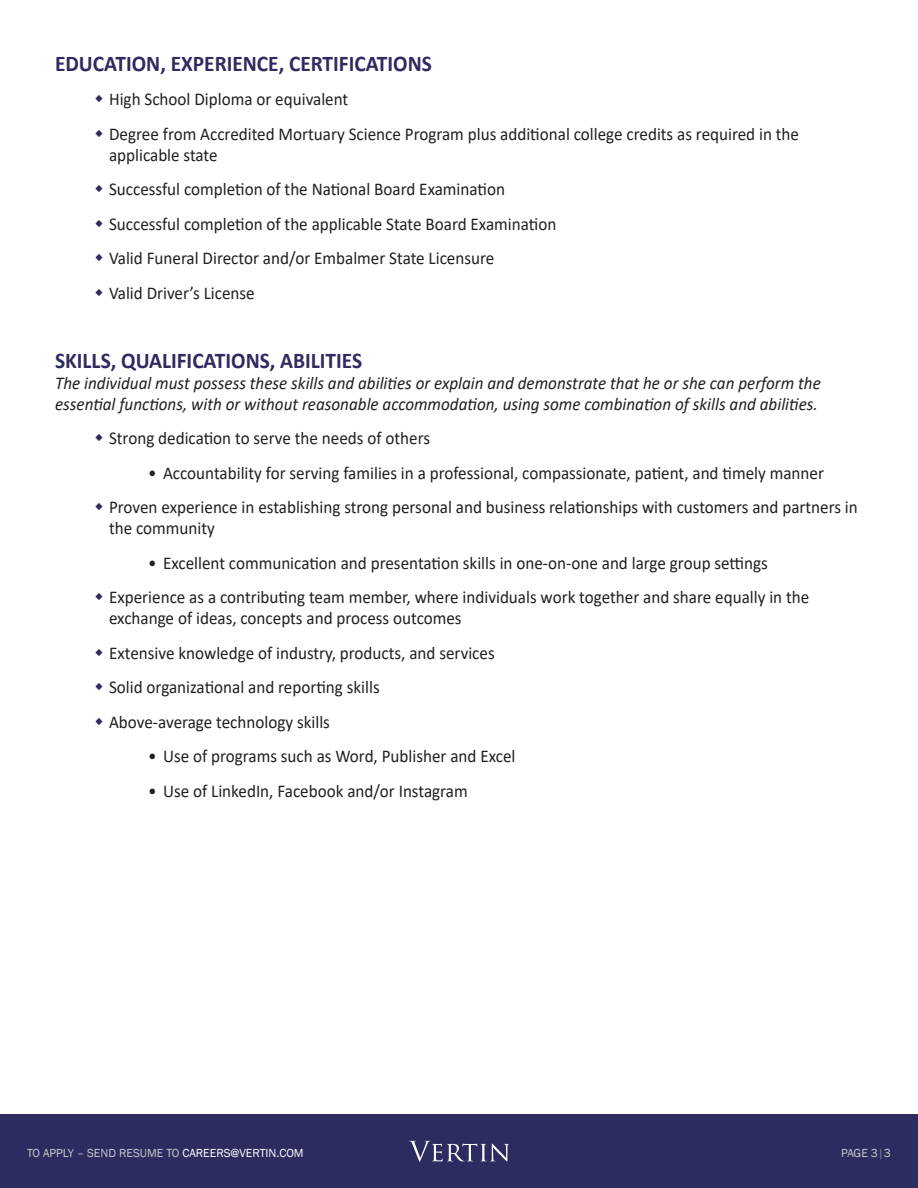
<style>
.page{position:relative;width:918px;height:1188px;background:#fff}
.page>*{position:absolute;margin:0;border:0;box-sizing:border-box;transform-origin:0 0}
.Heading_BOLD{font:700 22.5px "Calibri";color:#2d2b60;scale:.95 1}
.Bullet_Point_1{font:18px/21px "Calibri";color:#231f20;scale:.95 1}
.Bullet_Point_2{font:18px "Calibri";color:#231f20;scale:.95 1}
.Heading_BOLD-2{font:italic 18px/21px "Calibri";color:#231f20;scale:.95 1}
.No_Spacing{font:12px "Franklin Gothic";color:#c7c8ca}
.s1{color:#fff}
.s2{color:#808285}
</style>
<div class="page">
<div style="left:0;top:1115px;width:918px;height:73px;background:#2d2c61"></div>
<svg style="left:409px;top:1141px;width:100px;height:21px"></svg>
<p class="Heading_BOLD" style="left:55px;top:47px;width:398px">EDUCATION, EXPERIENCE, CERTIFICATIONS</p>
<p class="Bullet_Point_1" style="left:109px;top:88px;width:253px">High School Diploma or equivalent</p>
<p class="Bullet_Point_1" style="left:109px;top:123px;width:728px">Degree from Accredited Mortuary Science Program plus additional college credits as required in the applicable state</p>
<p class="Bullet_Point_1" style="left:109px;top:178px;width:418px">Successful completion of the National Board Examination</p>
<p class="Bullet_Point_1" style="left:109px;top:213px;width:472px">Successful completion of the applicable State Board Examination</p>
<p class="Bullet_Point_1" style="left:109px;top:247px;width:407px">Valid Funeral Director and/or Embalmer State Licensure</p>
<p class="Bullet_Point_1" style="left:109px;top:282px;width:155px">Valid Driver’s License</p>
<p class="Heading_BOLD" style="left:55px;top:344px;width:325px">SKILLS, QUALIFICATIONS, ABILITIES</p>
<p class="Heading_BOLD-2" style="left:55px;top:372px;width:808px">The individual must possess these skills and abilities or explain and demonstrate that he or she can perform the essential functions, with or without reasonable accommodation, using some combination of skills and abilities.</p>
<p class="Bullet_Point_1" style="left:109px;top:427px;width:339px">Strong dedication to serve the needs of others</p>
<p class="Bullet_Point_2" style="left:148px;top:460px;width:713px">• Accountability for serving families in a professional, compassionate, patient, and timely manner</p>
<p class="Bullet_Point_1" style="left:109px;top:496px;width:790px">Proven experience in establishing strong personal and business relationships with customers and partners in the community</p>
<p class="Bullet_Point_2" style="left:148px;top:550px;width:654px">• Excellent communication and presentation skills in one-on-one and large group settings</p>
<p class="Bullet_Point_1" style="left:109px;top:586px;width:739px">Experience as a contributing team member, where individuals work together and share equally in the exchange of ideas, concepts and process outcomes</p>
<p class="Bullet_Point_1" style="left:109px;top:642px;width:407px">Extensive knowledge of industry, products, and services</p>
<p class="Bullet_Point_1" style="left:109px;top:676px;width:286px">Solid organizational and reporting skills</p>
<p class="Bullet_Point_1" style="left:109px;top:711px;width:234px">Above-average technology skills</p>
<p class="Bullet_Point_2" style="left:148px;top:744px;width:388px">• Use of programs such as Word, Publisher and Excel</p>
<p class="Bullet_Point_2" style="left:148px;top:778px;width:338px">• Use of LinkedIn, Facebook and/or Instagram</p>
<p class="No_Spacing" style="left:27px;top:1146px;width:278px">TO APPLY – SEND RESUME TO <span class="s1">CAREERS@VERTIN.COM</span></p>
<p class="No_Spacing" style="left:841px;top:1146px;width:51px">PAGE 3<span class="s2">|</span>3</p>
</div>
